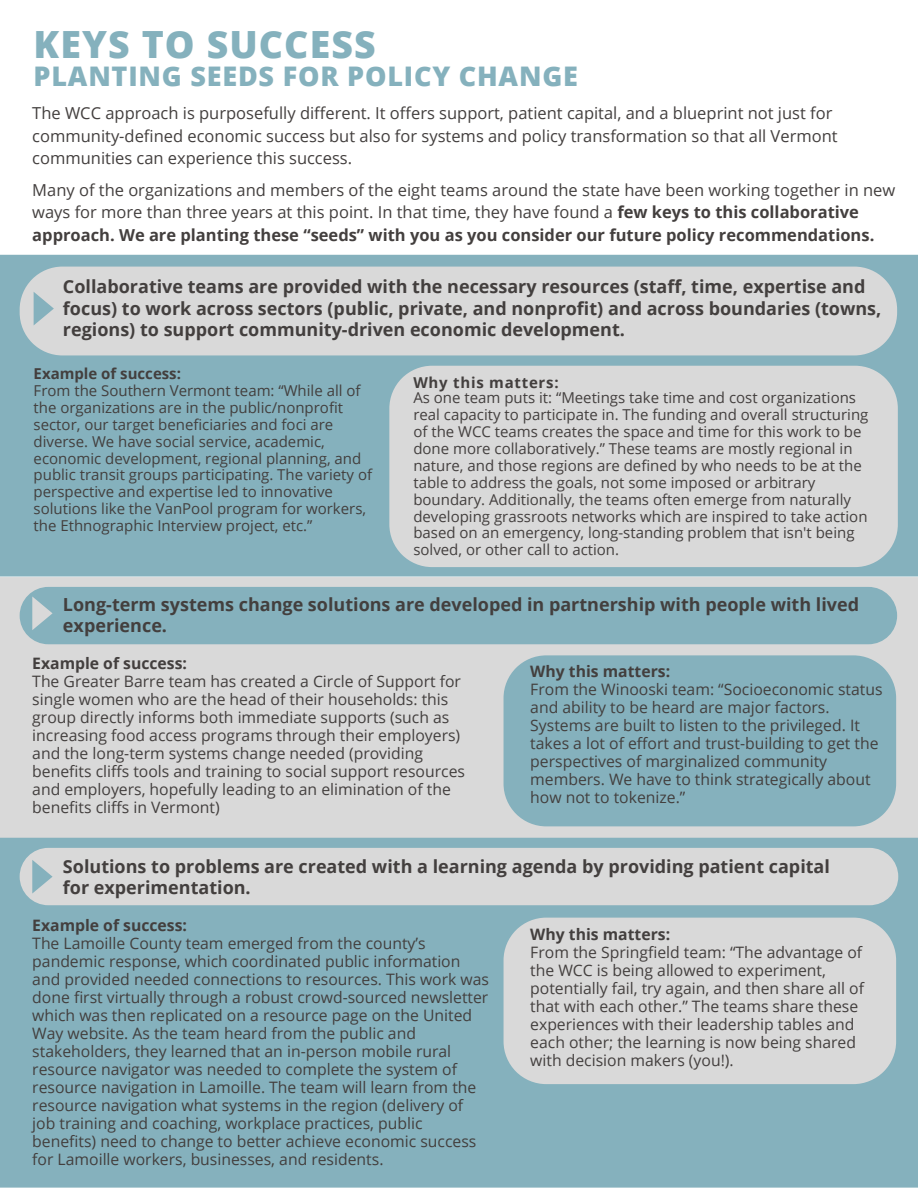
<style>
.page{position:relative;width:918px;height:1188px;background:#fff}
.page>*{position:absolute;margin:0;border:0;box-sizing:border-box;transform-origin:0 0}
.t1{font:800 37.5px "Open Sans";letter-spacing:.03em;color:#85b1bd}
.t2{font:800 27px "Open Sans";letter-spacing:.03em;color:#85b1bd}
.t3{font:700 18px/21.3px "Open Sans";color:#433f3e}
.t4{font:16.5px/22.5px "Open Sans";color:#433f3e}
.t5{font:15.75px/18px "Open Sans";color:#433f3e}
.t6{font:700 15.75px "Open Sans";color:#433f3e}
.t7{font:15px/16.8px "Open Sans";color:#433f3e}
.t8{font:700 15px "Open Sans";color:#433f3e}
.t9{font:700 15px "Open Sans";letter-spacing:.05em;color:#433f3e}
.s1{font-weight:700}
</style>
<div class="page">
<div style="left:0;top:577px;width:918px;height:261px;background:#d9d9d9"></div>
<div style="left:0;top:838px;width:918px;height:350px;background:#85b1bd"></div>
<div style="left:0;top:255px;width:918px;height:322px;background:#85b1bd"></div>
<div style="left:20px;top:267px;width:877px;height:88px;background:#d9d9d9"></div>
<div style="left:389px;top:366px;width:509px;height:201px;background:#d9d9d9"></div>
<div style="left:20px;top:587px;width:877px;height:57px;background:#85b1bd;border-radius:29px"></div>
<div style="left:504px;top:655px;width:392px;height:171px;background:#85b1bd"></div>
<div style="left:20px;top:848px;width:878px;height:57px;background:#d9d9d9;border-radius:29px"></div>
<div style="left:504px;top:918px;width:392px;height:166px;background:#d9d9d9"></div>
<svg style="left:34px;top:292px;width:20px;height:33px"></svg>
<svg style="left:32px;top:596px;width:21px;height:34px"></svg>
<svg style="left:32px;top:860px;width:21px;height:34px"></svg>
<h1 class="t1" style="left:34px;top:18px;width:344px">KEYS TO SUCCESS</h1>
<h2 class="t2" style="left:34px;top:57px;width:546px">PLANTING SEEDS FOR POLICY CHANGE</h2>
<p class="t4" style="left:32px;top:101px;width:807px">The WCC approach is purposefully different. It offers support, patient capital, and a blueprint not just for community-defined economic success but also for systems and policy transformation so that all Vermont communities can experience this success.</p>
<p class="t4" style="left:32px;top:178px;width:864px">Many of the organizations and members of the eight teams around the state have been working together in new ways for more than three years at this point. In that time, they have found a <span class="s1">few keys to this collaborative approach. We are planting these “seeds” with you as you consider our future policy recommendations.</span></p>
<p class="t3" style="left:63px;top:275px;width:820px">Collaborative teams are provided with the necessary resources (staff, time, expertise and focus) to work across sectors (public, private, and nonprofit) and across boundaries (towns, regions) to support community-driven economic development.</p>
<p class="t8" style="left:34px;top:363px;width:149px">Example of success:</p>
<p class="t7" style="left:34px;top:382px;width:340px">From the Southern Vermont team: “While all of the organizations are in the public/nonprofit sector, our target beneficiaries and foci are diverse. We have social service, academic, economic development, regional planning, and public transit groups participating. The variety of perspective and expertise led to innovative solutions like the VanPool program for workers, the Ethnographic Interview project, etc.”</p>
<p class="t9" style="left:413px;top:372px;width:147px">Why this matters:</p>
<p class="t7" style="left:413px;top:389px;width:457px">As one team puts it: “Meetings take time and cost organizations real capacity to participate in. The funding and overall structuring of the WCC teams creates the space and time for this work to be done more collaboratively.” These teams are mostly regional in nature, and those regions are defined by who needs to be at the table to address the goals, not some imposed or arbitrary boundary. Additionally, the teams often emerge from naturally developing grassroots networks which are inspired to take action based on an emergency, long-standing problem that isn't being solved, or other call to action.</p>
<p class="t3" style="left:63px;top:593px;width:798px">Long-term systems change solutions are developed in partnership with people with lived experience.</p>
<p class="t6" style="left:32px;top:652px;width:156px">Example of success:</p>
<p class="t5" style="left:32px;top:672px;width:434px">The Greater Barre team has created a Circle of Support for single women who are the head of their households: this group directly informs both immediate supports (such as increasing food access programs through their employers) and the long-term systems change needed (providing benefits cliffs tools and training to social support resources and employers, hopefully leading to an elimination of the benefits cliffs in Vermont)</p>
<p class="t6" style="left:530px;top:660px;width:141px">Why this matters:</p>
<p class="t5" style="left:530px;top:680px;width:354px">From the Winooski team: “Socioeconomic status and ability to be heard are major factors.<br>Systems are built to listen to the privileged. It takes a lot of effort and trust-building to get the perspectives of marginalized community members. We have to think strategically about how not to tokenize.”</p>
<p class="t3" style="left:63px;top:855px;width:769px">Solutions to problems are created with a learning agenda by providing patient capital for experimentation.</p>
<p class="t6" style="left:32px;top:914px;width:156px">Example of success:</p>
<p class="t5" style="left:32px;top:934px;width:458px">The Lamoille County team emerged from the county’s pandemic response, which coordinated public information and provided needed connections to resources. This work was done first virtually through a robust crowd-sourced newsletter which was then replicated on a resource page on the United Way website. As the team heard from the public and stakeholders, they learned that an in-person mobile rural resource navigator was needed to complete the system of resource navigation in Lamoille. The team will learn from the resource navigation what systems in the region (delivery of job training and coaching, workplace practices, public benefits) need to change to better achieve economic success for Lamoille workers, businesses, and residents.</p>
<p class="t6" style="left:530px;top:923px;width:141px">Why this matters:</p>
<p class="t5" style="left:530px;top:943px;width:335px">From the Springfield team: “The advantage of the WCC is being allowed to experiment, potentially fail, try again, and then share all of that with each other.” The teams share these experiences with their leadership tables and each other; the learning is now being shared with decision makers (you!).</p>
</div>
